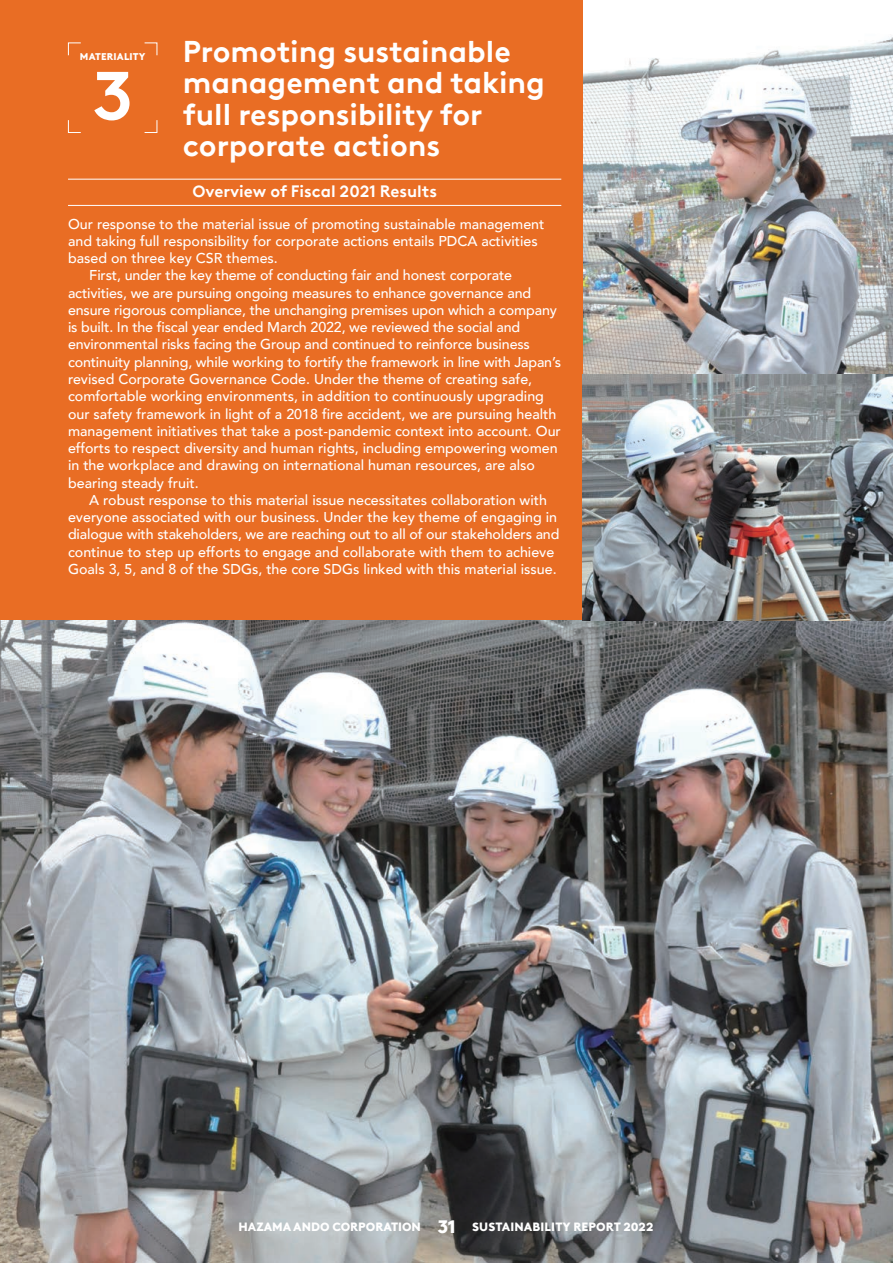
<style>
.page{position:relative;width:893px;height:1263px;background:#fff}
.page>*{position:absolute;margin:0;border:0;box-sizing:border-box;transform-origin:0 0}
.t1{font:700 68.4px "Brown LLTT";color:#fff}
.t2{font:700 30px/31.5px "Brown LLTT";color:#fff}
.t3{font:700 16.5px "Brown LLTT";color:#fff}
.t4{font:500 14.25px "Avenir";color:#fff}
.t5{font:900 12px "Brown LLTT";color:#fff}
.t6{font:900 9.75px "Brown LLTT";letter-spacing:.02em;color:#fff}
.s1{font-size:18px}
</style>
<div class="page">
<img style="left:583px;top:37px;width:310px;height:338px">
<div style="left:0;top:0;width:583px;height:620px;background:#e96d24"></div>
<img style="left:0;top:620px;width:893px;height:643px">
<img style="left:583px;top:375px;width:310px;height:245px">
<hr style="left:68px;top:179px;width:493px;height:1px;background:#fff">
<hr style="left:68px;top:205px;width:493px;height:1px;background:#fff">
<svg style="left:68px;top:42px;width:13px;height:14px"></svg>
<svg style="left:68px;top:120px;width:13px;height:13px"></svg>
<svg style="left:144px;top:42px;width:14px;height:14px"></svg>
<svg style="left:144px;top:120px;width:14px;height:13px"></svg>
<p class="t6" style="left:80px;top:49px;width:67px">MATERIALITY</p>
<h1 class="t1" style="left:92px;top:43px;width:42px">3</h1>
<h2 class="t2" style="left:183px;top:33px;width:364px">Promoting sustainable management and taking full responsibility for corporate actions</h2>
<p class="t3" style="left:192px;top:179px;width:246px">Overview of Fiscal 2021 Results</p>
<p class="t4" style="left:68px;top:211px;width:478px">Our response to the material issue of promoting sustainable management</p>
<p class="t4" style="left:68px;top:229px;width:471px">and taking full responsibility for corporate actions entails PDCA activities</p>
<p class="t4" style="left:68px;top:246px;width:211px">based on three key CSR themes.</p>
<p class="t4" style="left:89px;top:263px;width:424px">First, under the key theme of conducting fair and honest corporate</p>
<p class="t4" style="left:68px;top:280px;width:465px">activities, we are pursuing ongoing measures to enhance governance and</p>
<p class="t4" style="left:68px;top:298px;width:490px">ensure rigorous compliance, the unchanging premises upon which a company</p>
<p class="t4" style="left:68px;top:315px;width:454px">is built. In the fiscal year ended March 2022, we reviewed the social and</p>
<p class="t4" style="left:68px;top:332px;width:463px">environmental risks facing the Group and continued to reinforce business</p>
<p class="t4" style="left:68px;top:349px;width:495px">continuity planning, while working to fortify the framework in line with Japan’s</p>
<p class="t4" style="left:68px;top:367px;width:466px">revised Corporate Governance Code. Under the theme of creating safe,</p>
<p class="t4" style="left:68px;top:384px;width:477px">comfortable working environments, in addition to continuously upgrading</p>
<p class="t4" style="left:68px;top:401px;width:490px">our safety framework in light of a 2018 fire accident, we are pursuing health</p>
<p class="t4" style="left:68px;top:418px;width:494px">management initiatives that take a post-pandemic context into account. Our</p>
<p class="t4" style="left:68px;top:436px;width:491px">efforts to respect diversity and human rights, including empowering women</p>
<p class="t4" style="left:68px;top:453px;width:469px">in the workplace and drawing on international human resources, are also</p>
<p class="t4" style="left:68px;top:470px;width:132px">bearing steady fruit.</p>
<p class="t4" style="left:89px;top:487px;width:459px">A robust response to this material issue necessitates collaboration with</p>
<p class="t4" style="left:68px;top:505px;width:491px">everyone associated with our business. Under the key theme of engaging in</p>
<p class="t4" style="left:68px;top:522px;width:493px">dialogue with stakeholders, we are reaching out to all of our stakeholders and</p>
<p class="t4" style="left:68px;top:539px;width:488px">continue to step up efforts to engage and collaborate with them to achieve</p>
<p class="t4" style="left:68px;top:557px;width:490px">Goals 3, 5, and 8 of the SDGs, the core SDGs linked with this material issue.</p>
<p class="t5" style="left:239px;top:1217px;width:416px">HAZAMA ANDO CORPORATION <span class="s1">31</span> SUSTAINABILITY REPORT 2022</p>
</div>
